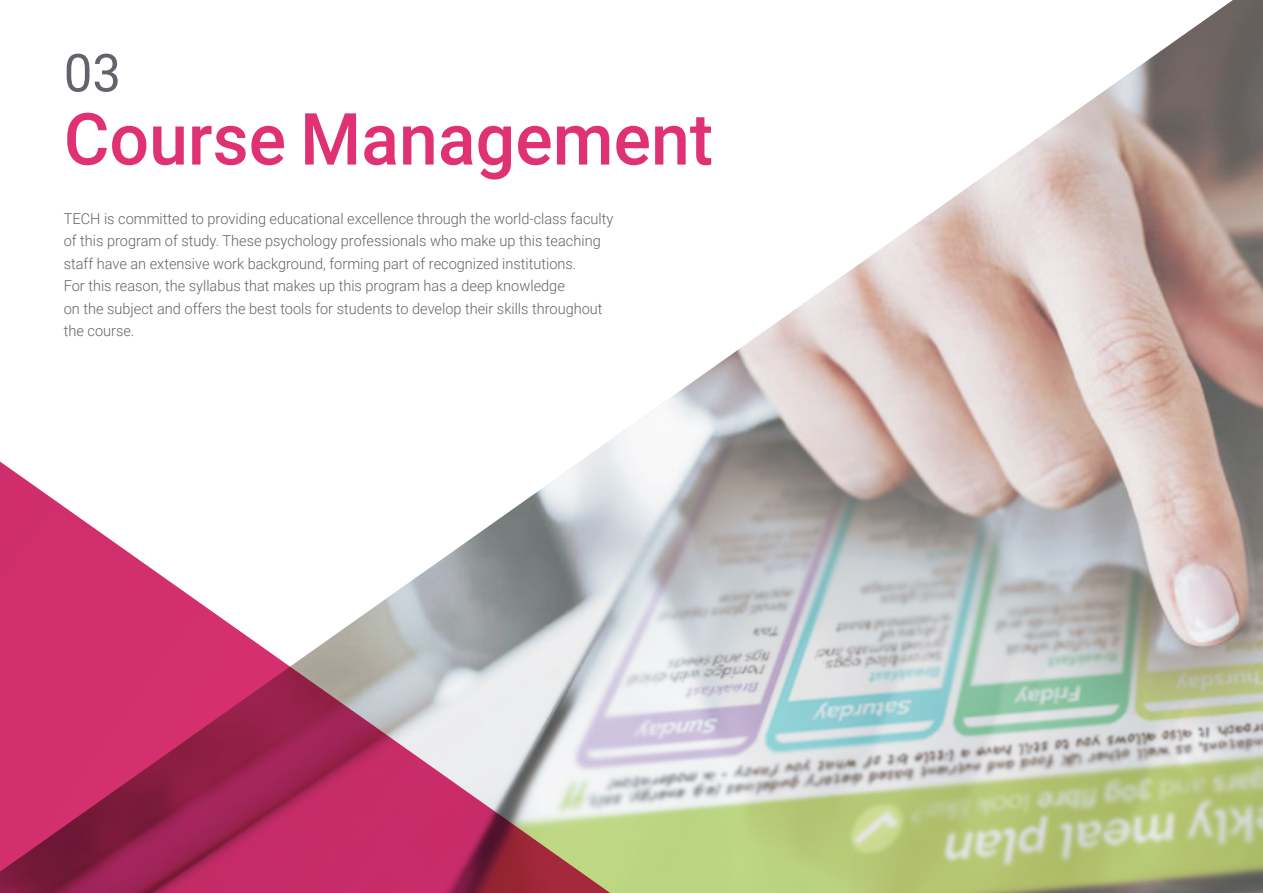
<style>
.page{position:relative;width:1263px;height:893px;background:#fff}
.page>*{position:absolute;margin:0;border:0;box-sizing:border-box;transform-origin:0 0}
.t1{font:500 72px "Roboto";color:#df3174}
.t2{font:52.5px "Roboto";color:#61646a}
.t3{font:300 15px/22.5px "Roboto";color:#61646a}
</style>
<div class="page">
<img style="left:602px;top:0;width:661px;height:893px">
<svg style="left:0;top:446px;width:640px;height:447px"></svg>
<h2 class="t2" style="left:64px;top:36px;width:59px">03</h2>
<h1 class="t1" style="left:64px;top:89px;width:651px">Course Management</h1>
<p class="t3" style="left:64px;top:207px;width:551px">TECH is committed to providing educational excellence through the world-class faculty of this program of study. These psychology professionals who make up this teaching staff have an extensive work background, forming part of recognized institutions.<br>For this reason, the syllabus that makes up this program has a deep knowledge<br>on the subject and offers the best tools for students to develop their skills throughout the course.</p>
</div>
